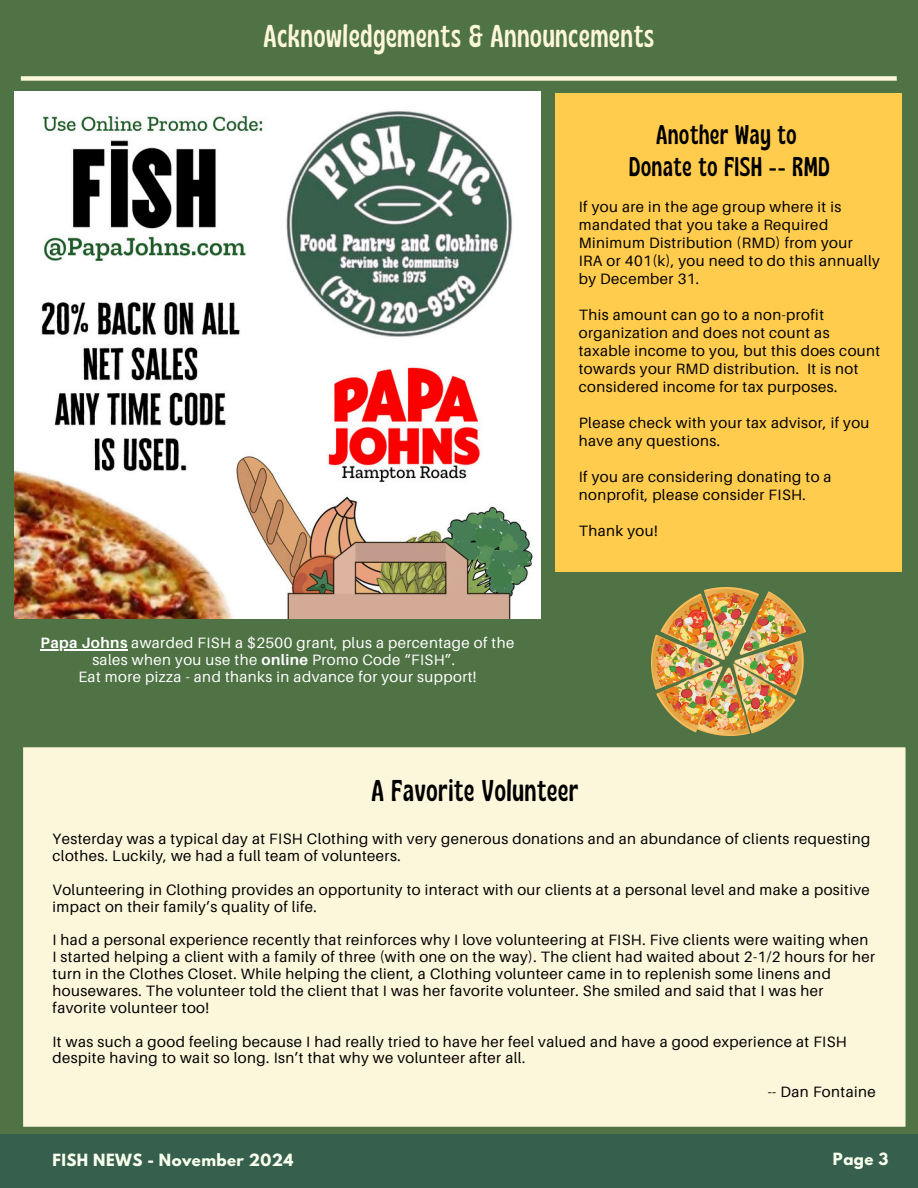
<style>
.page{position:relative;width:918px;height:1188px;background:#4f7344}
.page>*{position:absolute;margin:0;border:0;box-sizing:border-box;transform-origin:0 0}
.t1{font:condensed 31.5px "Gliker";letter-spacing:.03em;color:#fcf6db}
.t2{font:condensed 30px "Gliker";letter-spacing:.03em;color:#000}
.t3{font:condensed 27px/31.5px "Gliker";letter-spacing:.03em;color:#000;text-align:center}
.t4{font:15px/18px "Aileron";letter-spacing:.03em;color:#000}
.t5{font:15px/16.8px "Aileron";letter-spacing:.03em;color:#fff;text-align:center}
.t6{font:700 15px "League Spartan";letter-spacing:.03em;color:#f9ffed}
.s1{font-weight:700}
</style>
<div class="page">
<div style="left:0;top:1134px;width:918px;height:54px;background:#375f4e"></div>
<div style="left:21px;top:76px;width:876px;height:5px;background:#fcf6db"></div>
<div style="left:23px;top:747px;width:883px;height:380px;background:#fcf6db"></div>
<div style="left:555px;top:93px;width:347px;height:479px;background:#ffcc4d"></div>
<img style="left:14px;top:92px;width:527px;height:526px">
<img style="left:651px;top:587px;width:154px;height:149px">
<hr style="left:41px;top:650px;width:87px;height:1px;background:#fff">
<h1 class="t1" style="left:263px;top:16px;width:392px">Acknowledgements &amp; Announcements</h1>
<h1 class="t5" style="left:41px;top:635px;width:475px"><span class="s1">Papa Johns</span> awarded FISH a $2500 grant, plus a percentage of the sales when you use the <span class="s1">online</span> Promo Code “FISH”.</h1>
<p class="t5" style="left:78px;top:668px;width:400px">Eat more pizza - and thanks in advance for your support!</p>
<p class="t3" style="left:629px;top:118px;width:202px">Another Way to<br>Donate to FISH -- RMD</p>
<p class="t4" style="left:579px;top:197px;width:303px">If you are in the age group where it is mandated that you take a Required<br>Minimum Distribution (RMD) from your<br>IRA or 401(k), you need to do this annually by December 31.</p>
<p class="t4" style="left:579px;top:305px;width:303px">This amount can go to a non-profit organization and does not count as taxable income to you, but this does count towards your RMD distribution. It is not considered income for tax purposes.</p>
<h2 class="t4" style="left:579px;top:413px;width:292px">Please check with your tax advisor, if you have any questions.</h2>
<p class="t4" style="left:579px;top:467px;width:254px">If you are considering donating to a nonprofit, please consider FISH.</p>
<p class="t4" style="left:579px;top:521px;width:81px">Thank you!</p>
<h3 class="t2" style="left:371px;top:772px;width:208px">A Favorite Volunteer</h3>
<p class="t4" style="left:53px;top:830px;width:819px;line-height:16.8px">Yesterday was a typical day at FISH Clothing with very generous donations and an abundance of clients requesting clothes. Luckily, we had a full team of volunteers.</p>
<p class="t4" style="left:53px;top:881px;width:819px;line-height:16.8px">Volunteering in Clothing provides an opportunity to interact with our clients at a personal level and make a positive impact on their family’s quality of life.</p>
<p class="t4" style="left:53px;top:931px;width:824px;line-height:16.8px">I had a personal experience recently that reinforces why I love volunteering at FISH. Five clients were waiting when I started helping a client with a family of three (with one on the way). The client had waited about 2-1/2 hours for her turn in the Clothes Closet. While helping the client, a Clothing volunteer came in to replenish some linens and housewares. The volunteer told the client that I was her favorite volunteer. She smiled and said that I was her favorite volunteer too!</p>
<p class="t4" style="left:53px;top:1033px;width:796px;line-height:16.8px">It was such a good feeling because I had really tried to have her feel valued and have a good experience at FISH despite having to wait so long. Isn’t that why we volunteer after all.</p>
<h3 class="t4" style="left:768px;top:1083px;width:110px">-- Dan Fontaine</h3>
<p class="t6" style="left:53px;top:1152px;width:243px">FISH NEWS - November 2024</p>
<p class="t6" style="left:833px;top:1151px;width:57px">Page 3</p>
</div>
